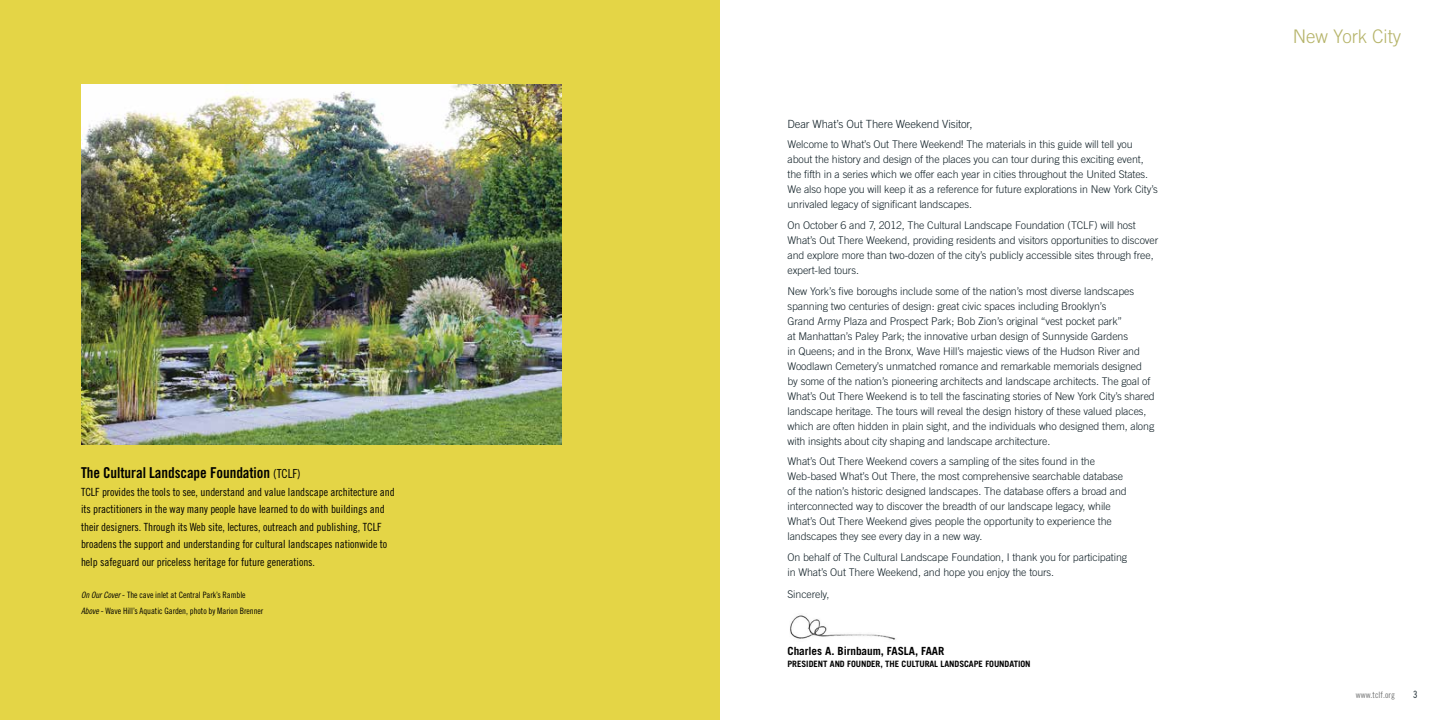
<style>
.page{position:relative;width:1440px;height:720px;background:#fff}
.page>*{position:absolute;margin:0;border:0;box-sizing:border-box;transform-origin:0 0}
.t1{font:300 18.75px "Trade Gothic LT Std";letter-spacing:-.005em;color:#b6b46a}
.t2{font:15px "Trade Gothic LT Std Bd Cn 20";letter-spacing:-.005em;color:#000}
.t3{font:11.25px/17.5px "Trade Gothic LT Std Cn 18";letter-spacing:-.005em;color:#000}
.t4{font:300 11.25px "Trade Gothic LT Std";letter-spacing:-.01em;color:#132229}
.t5{font:700 11.25px "Trade Gothic LT Std";letter-spacing:-.005em;color:#000}
.t6{font:300 10.62px/15px "Trade Gothic LT Std";letter-spacing:-.01em;color:#132229}
.t7{font:10px "Trade Gothic LT Std Cn 18";color:#132229}
.t8{font:8.75px/16.2px "Trade Gothic LT Std Cn 18";letter-spacing:-.005em;color:#000}
.t9{font:700 8.75px "Trade Gothic LT Std";letter-spacing:-.005em;color:#000}
.t10{font:8.75px "Trade Gothic LT Std Cn 18";letter-spacing:.01em;color:#717272}
.s1{font-family:"Trade Gothic LT Std Cn 18";font-size:12.5px}
.s2{font-family:"Trade Gothic LT Std Cn 18 Obl"}
</style>
<div class="page">
<div style="left:0;top:0;width:720px;height:720px;background:#e4d546"></div>
<img style="left:790px;top:615px;width:106px;height:25px">
<img style="left:81px;top:85px;width:480px;height:360px">
<h2 class="t2" style="left:81px;top:464px;width:221px">The Cultural Landscape Foundation <span class="s1">(TCLF)</span></h2>
<p class="t3" style="left:81px;top:483px;width:315px">TCLF provides the tools to see, understand and value landscape architecture and its practitioners in the way many people have learned to do with buildings and their designers. Through its Web site, lectures, outreach and publishing, TCLF broadens the support and understanding for cultural landscapes nationwide to help safeguard our priceless heritage for future generations.</p>
<p class="t8" style="left:81px;top:586px;width:184px"><span class="s2">On Our Cover</span> - The cave inlet at Central Park’s Ramble<br><span class="s2">Above</span> - Wave Hill’s Aquatic Garden, photo by Marion Brenner</p>
<p class="t4" style="left:788px;top:117px;width:187px">Dear What’s Out There Weekend Visitor,</p>
<p class="t6" style="left:788px;top:137px;width:372px">Welcome to What’s Out There Weekend! The materials in this guide will tell you about the history and design of the places you can tour during this exciting event, the fifth in a series which we offer each year in cities throughout the United States.<br>We also hope you will keep it as a reference for future explorations in New York City’s unrivaled legacy of significant landscapes.</p>
<p class="t6" style="left:788px;top:218px;width:372px">On October 6 and 7, 2012, The Cultural Landscape Foundation (TCLF) will host What’s Out There Weekend, providing residents and visitors opportunities to discover and explore more than two-dozen of the city’s publicly accessible sites through free, expert-led tours.</p>
<p class="t6" style="left:788px;top:283px;width:369px">New York’s five boroughs include some of the nation’s most diverse landscapes spanning two centuries of design: great civic spaces including Brooklyn’s<br>Grand Army Plaza and Prospect Park; Bob Zion’s original “vest pocket park”<br>at Manhattan’s Paley Park; the innovative urban design of Sunnyside Gardens<br>in Queens; and in the Bronx, Wave Hill’s majestic views of the Hudson River and Woodlawn Cemetery’s unmatched romance and remarkable memorials designed by some of the nation’s pioneering architects and landscape architects. The goal of What’s Out There Weekend is to tell the fascinating stories of New York City’s shared landscape heritage. The tours will reveal the design history of these valued places, which are often hidden in plain sight, and the individuals who designed them, along with insights about city shaping and landscape architecture.</p>
<p class="t6" style="left:788px;top:454px;width:341px">What’s Out There Weekend covers a sampling of the sites found in the Web-based What’s Out There, the most comprehensive searchable database of the nation’s historic designed landscapes. The database offers a broad and interconnected way to discover the breadth of our landscape legacy, while What’s Out There Weekend gives people the opportunity to experience the landscapes they see every day in a new way.</p>
<p class="t6" style="left:788px;top:550px;width:341px">On behalf of The Cultural Landscape Foundation, I thank you for participating in What’s Out There Weekend, and hope you enjoy the tours.</p>
<p class="t6" style="left:788px;top:586px;width:43px">Sincerely,</p>
<p class="t5" style="left:788px;top:644px;width:158px">CHARLES A. BIRNBAUM, FASLA, FAAR</p>
<p class="t9" style="left:788px;top:658px;width:143px">PRESIDENT AND FOUNDER, THE CULTURAL</p>
<p class="t9" style="left:941px;top:658px;width:25px">LANDSCAP</p>
<p class="t9" style="left:979px;top:658px;width:54px">E FOUNDATION</p>
<h1 class="t1" style="left:1293px;top:25px;width:110px">New York City</h1>
<p class="t10" style="left:1356px;top:689px;width:41px">www.tclf.org</p>
<p class="t7" style="left:1413px;top:688px;width:6px">3</p>
</div>
